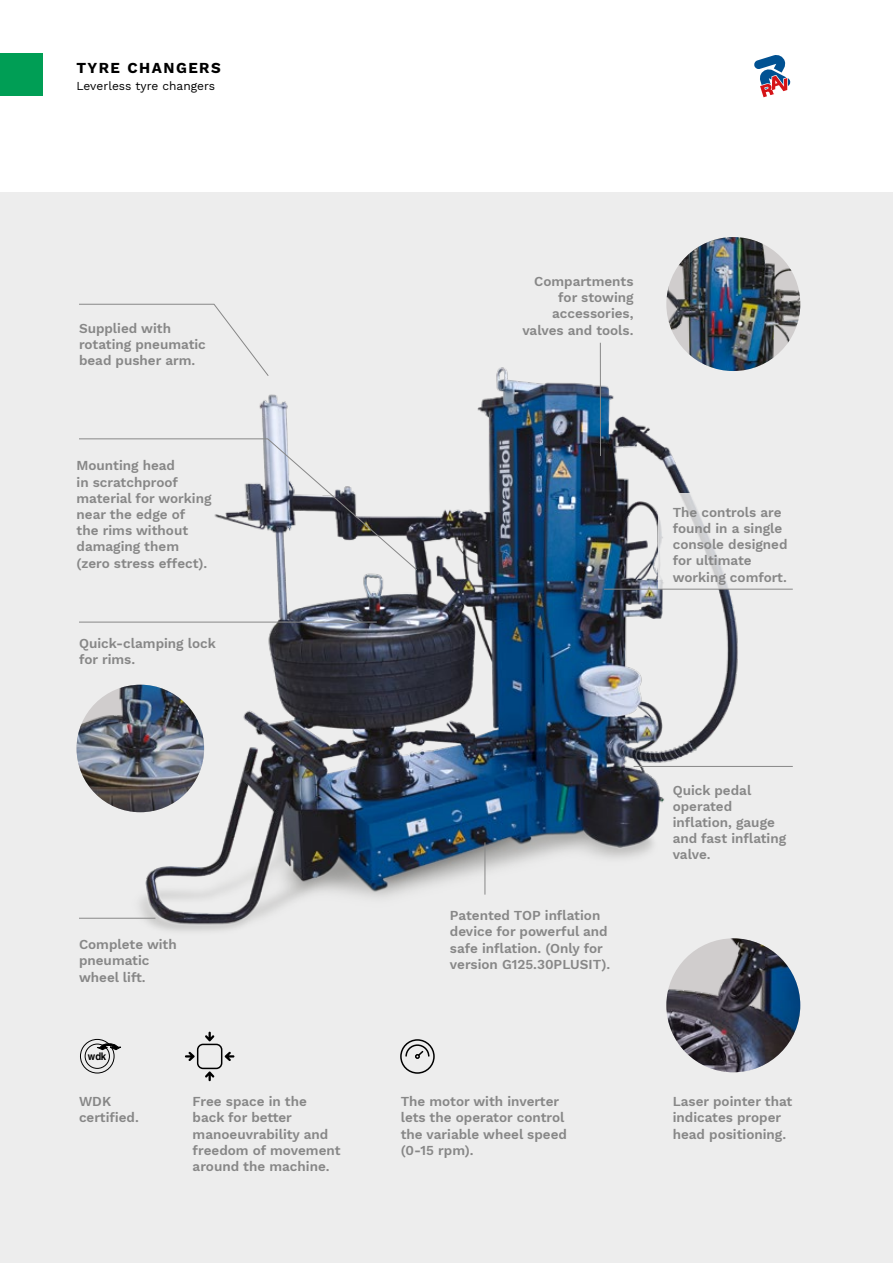
<style>
.page{position:relative;width:893px;height:1263px;background:#fff}
.page>*{position:absolute;margin:0;border:0;box-sizing:border-box;transform-origin:0 0}
.t1{font:700 15px "Work Sans";letter-spacing:.1em;color:#000}
.t2{font:600 13.5px/16.2px "Work Sans";color:#878787}
.t3{font:12px "Work Sans";color:#000}
.t4{font:700 10.5px "Helvetica LT Std";color:#000;scale:.91 1}
</style>
<div class="page">
<div style="left:0;top:192px;width:893px;height:1071px;background:#ededed"></div>
<img style="left:89px;top:351px;width:694px;height:646px">
<div style="left:0;top:53px;width:43px;height:43px;background:#009e55"></div>
<svg style="left:754px;top:55px;width:37px;height:43px"></svg>
<img style="left:666px;top:237px;width:134px;height:134px;border-radius:67px">
<img style="left:77px;top:685px;width:127px;height:127px;border-radius:64px">
<img style="left:666px;top:938px;width:134px;height:134px;border-radius:67px">
<div style="left:197px;top:1044px;width:25px;height:25px;border:2px solid #000;border-radius:5px"></div>
<svg style="left:205px;top:1032px;width:9px;height:9px"></svg>
<svg style="left:205px;top:1071px;width:9px;height:10px"></svg>
<svg style="left:225px;top:1052px;width:9px;height:9px"></svg>
<svg style="left:185px;top:1052px;width:10px;height:9px"></svg>
<svg style="left:400px;top:1039px;width:35px;height:35px"></svg>
<svg style="left:80px;top:1039px;width:41px;height:35px"></svg>
<div style="left:658px;top:494px;width:235px;height:95px;background:#ededed"></div>
<svg style="left:79px;top:304px;width:190px;height:72px"></svg>
<hr style="left:79px;top:622px;width:298px;height:1px;background:#878787">
<hr style="left:634px;top:766px;width:159px;height:1px;background:#878787">
<hr style="left:604px;top:589px;width:189px;height:1px;background:#878787">
<hr style="left:600px;top:343px;width:1px;height:113px;background:#878787">
<hr style="left:485px;top:842px;width:1px;height:53px;background:#878787">
<svg style="left:79px;top:438px;width:338px;height:132px"></svg>
<hr style="left:79px;top:918px;width:76px;height:1px;background:#878787">
<p class="t1" style="left:77px;top:57px;width:146px">TYRE CHANGERS</p>
<p class="t3" style="left:77px;top:77px;width:140px">Leverless tyre changers</p>
<p class="t2" style="left:79px;top:319px;width:128px">Supplied with rotating pneumatic bead pusher arm.</p>
<p class="t2" style="left:77px;top:457px;width:136px">Mounting head<br>in scratchproof material for working near the edge of<br>the rims without damaging them (zero stress effect).</p>
<p class="t2" style="left:79px;top:634px;width:138px">Quick-clamping lock for rims.</p>
<p class="t2" style="left:79px;top:936px;width:99px">Complete with pneumatic wheel lift.</p>
<p class="t4" style="left:88px;top:1050px;width:22px">wdk</p>
<p class="t2" style="left:79px;top:1093px;width:61px">WDK certified.</p>
<p class="t2" style="left:193px;top:1093px;width:149px">Free space in the back for better manoeuvrability and freedom of movement around the machine.</p>
<p class="t2" style="left:522px;top:273px;width:113px;text-align:right">Compartments for stowing accessories, valves and tools.</p>
<p class="t2" style="left:673px;top:503px;width:116px">The controls are found in a single console designed for ultimate working comfort.</p>
<p class="t2" style="left:450px;top:907px;width:162px">Patented TOP inflation device for powerful and safe inflation. (Only for version G125.30PLUSIT).</p>
<p class="t2" style="left:673px;top:781px;width:115px">Quick pedal operated inflation, gauge and fast inflating valve.</p>
<p class="t2" style="left:401px;top:1093px;width:168px">The motor with inverter lets the operator control the variable wheel speed (0-15 rpm).</p>
<p class="t2" style="left:673px;top:1093px;width:121px">Laser pointer that indicates proper head positioning.</p>
</div>
